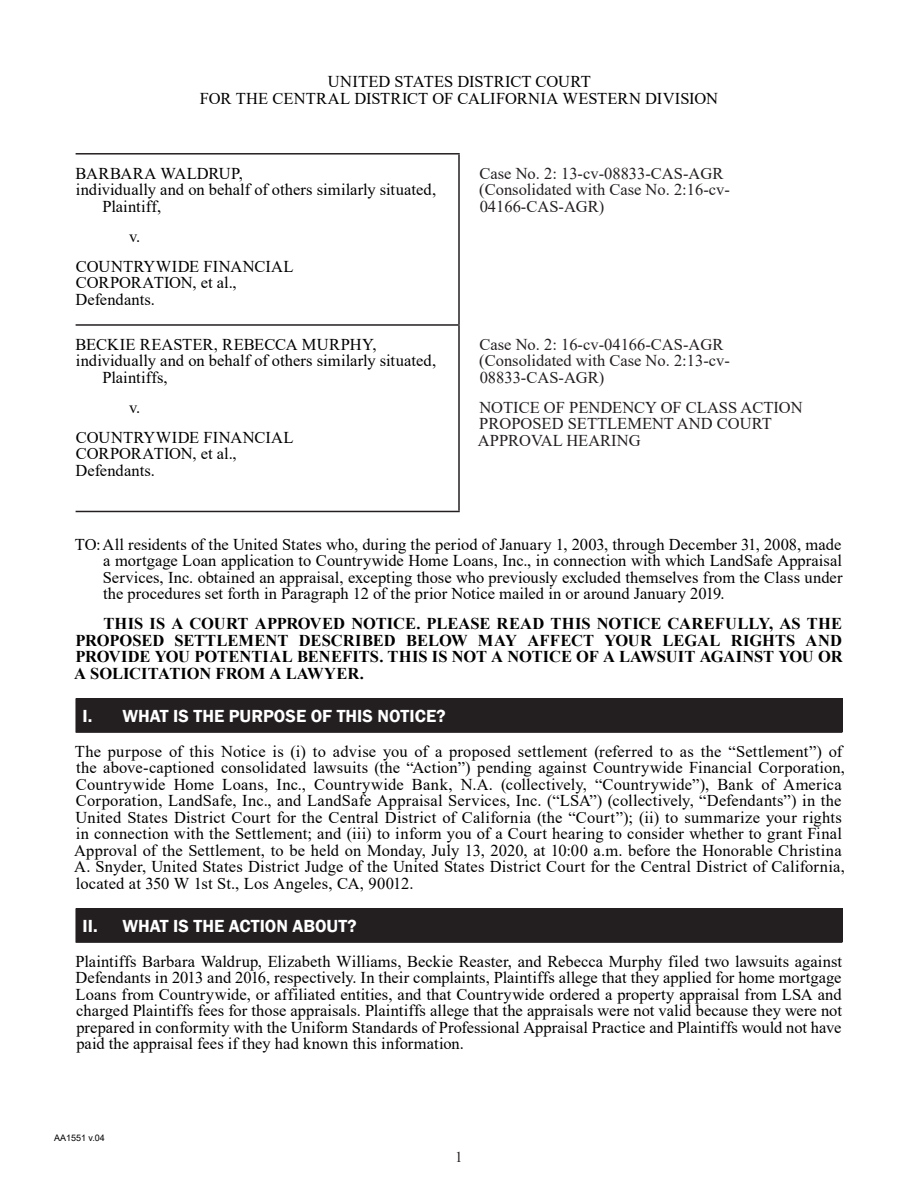
<style>
.page{position:relative;width:918px;height:1188px;background:#fff}
.page>*{position:absolute;margin:0;border:0;box-sizing:border-box;transform-origin:0 0}
.t1{font:600 18px "Franklin Gothic";color:#fff}
.Body_Copy{font:16.5px/16.5px "Times New Roman";letter-spacing:.01em;color:#000;text-align:justify}
.Table_Body_Copy{font:16.5px/16.5px "Times New Roman";letter-spacing:.005em;color:#000}
.t2{font:16.5px/16.5px "Times New Roman";color:#231f20}
.Body_Copy-2{font:700 16.5px/16.5px "Times New Roman";letter-spacing:-.01em;color:#000;text-align:justify}
.t3{font:15px "Times New Roman";color:#231f20}
.t4{font:9px "Arial";color:#000}
</style>
<div class="page">
<hr style="left:76px;top:153px;width:384px;height:2px;background:#231f20">
<hr style="left:458px;top:155px;width:2px;height:169px;background:#231f20">
<hr style="left:76px;top:324px;width:384px;height:2px;background:#231f20">
<hr style="left:458px;top:326px;width:2px;height:185px;background:#231f20">
<hr style="left:76px;top:511px;width:384px;height:1px;background:#231f20">
<div style="left:76px;top:699px;width:766px;height:33px;background:#231f20"></div>
<hr style="left:76px;top:698px;width:766px;height:1px;background:#231f20">
<hr style="left:842px;top:699px;width:1px;height:33px;background:#231f20">
<hr style="left:76px;top:732px;width:766px;height:1px;background:#231f20">
<div style="left:76px;top:909px;width:766px;height:33px;background:#231f20"></div>
<hr style="left:76px;top:908px;width:766px;height:1px;background:#231f20">
<hr style="left:842px;top:909px;width:1px;height:33px;background:#231f20">
<hr style="left:76px;top:942px;width:766px;height:1px;background:#231f20">
<p class="Body_Copy" style="left:328px;top:73px;width:265px">UNITED STATES DISTRICT COURT</p>
<p class="Body_Copy" style="left:200px;top:89px;width:519px">FOR THE CENTRAL DISTRICT OF CALIFORNIA WESTERN DIVISION</p>
<p class="Table_Body_Copy" style="left:76px;top:164px;width:362px">BARBARA WALDRUP,<br>individually and on behalf of others similarly situated,</p>
<p class="Table_Body_Copy" style="left:103px;top:197px;width:60px">Plaintiff,</p>
<p class="Table_Body_Copy" style="left:129px;top:227px;width:13px">v.</p>
<p class="Table_Body_Copy" style="left:76px;top:257px;width:219px">COUNTRYWIDE FINANCIAL<br>CORPORATION, et al.,</p>
<p class="Table_Body_Copy" style="left:76px;top:290px;width:81px">Defendants.</p>
<p class="Table_Body_Copy" style="left:76px;top:336px;width:302px">BECKIE REASTER, REBECCA MURPHY,</p>
<p class="Table_Body_Copy" style="left:76px;top:352px;width:362px">individually and on behalf of others similarly situated,</p>
<p class="Table_Body_Copy" style="left:103px;top:369px;width:67px">Plaintiffs,</p>
<p class="Table_Body_Copy" style="left:129px;top:399px;width:13px">v.</p>
<p class="Table_Body_Copy" style="left:76px;top:429px;width:219px">COUNTRYWIDE FINANCIAL<br>CORPORATION, et al.,</p>
<p class="Table_Body_Copy" style="left:76px;top:462px;width:81px">Defendants.</p>
<p class="t2" style="left:480px;top:164px;width:245px">Case No. 2: 13-cv-08833-CAS-AGR</p>
<p class="t2" style="left:479px;top:181px;width:252px">(Consolidated with Case No. 2:16-cv-<br>04166-CAS-AGR)</p>
<p class="t2" style="left:480px;top:336px;width:245px">Case No. 2: 16-cv-04166-CAS-AGR</p>
<p class="t2" style="left:479px;top:352px;width:252px">(Consolidated with Case No. 2:13-cv-<br>08833-CAS-AGR)</p>
<p class="t2" style="left:478px;top:399px;width:326px">NOTICE OF PENDENCY OF CLASS ACTION<br>PROPOSED SETTLEMENT AND COURT<br>APPROVAL HEARING</p>
<p class="Body_Copy" style="left:103px;top:535px;width:741px;text-indent:-28px">TO:All residents of the United States who, during the period of January 1, 2003, through December 31, 2008, made a mortgage Loan application to Countrywide Home Loans, Inc., in connection with which LandSafe Appraisal Services, Inc. obtained an appraisal, excepting those who previously excluded themselves from the Class under the procedures set forth in Paragraph 12 of the prior Notice mailed in or around January 2019.</p>
<p class="Body_Copy-2" style="left:74px;top:615px;width:770px;text-indent:29px">THIS IS A COURT APPROVED NOTICE. PLEASE READ THIS NOTICE CAREFULLY, AS THE PROPOSED SETTLEMENT DESCRIBED BELOW MAY AFFECT YOUR LEGAL RIGHTS AND PROVIDE YOU POTENTIAL BENEFITS. THIS IS NOT A NOTICE OF A LAWSUIT AGAINST YOU OR A SOLICITATION FROM A LAWYER.</p>
<p class="t1" style="left:83px;top:705px;width:365px">I. WHAT IS THE PURPOSE OF THIS NOTICE?</p>
<p class="Body_Copy" style="left:74px;top:742px;width:772px;text-align:left">The purpose of this Notice is (i) to advise you of a proposed settlement (referred to as the “Settlement”) of the above-captioned consolidated lawsuits (the “Action”) pending against Countrywide Financial Corporation, Countrywide Home Loans, Inc., Countrywide Bank, N.A. (collectively, “Countrywide”), Bank of America Corporation, LandSafe, Inc., and LandSafe Appraisal Services, Inc. (“LSA”) (collectively, “Defendants”) in the United States District Court for the Central District of California (the “Court”); (ii) to summarize your rights in connection with the Settlement; and (iii) to inform you of a Court hearing to consider whether to grant Final Approval of the Settlement, to be held on Monday, July 13, 2020, at 10:00 a.m. before the Honorable Christina A. Snyder, United States District Judge of the United States District Court for the Central District of California, located at 350 W 1st St., Los Angeles, CA, 90012.</p>
<p class="t1" style="left:83px;top:915px;width:276px">II. WHAT IS THE ACTION ABOUT?</p>
<p class="Body_Copy" style="left:76px;top:952px;width:768px">Plaintiffs Barbara Waldrup, Elizabeth Williams, Beckie Reaster, and Rebecca Murphy filed two lawsuits against Defendants in 2013 and 2016, respectively. In their complaints, Plaintiffs allege that they applied for home mortgage Loans from Countrywide, or affiliated entities, and that Countrywide ordered a property appraisal from LSA and charged Plaintiffs fees for those appraisals. Plaintiffs allege that the appraisals were not valid because they were not prepared in conformity with the Uniform Standards of Professional Appraisal Practice and Plaintiffs would not have paid the appraisal fees if they had known this information.</p>
<p class="t4" style="left:54px;top:1131px;width:52px">AA1551 v.04</p>
<p class="t3" style="left:455px;top:1146px;width:9px">1</p>
</div>
